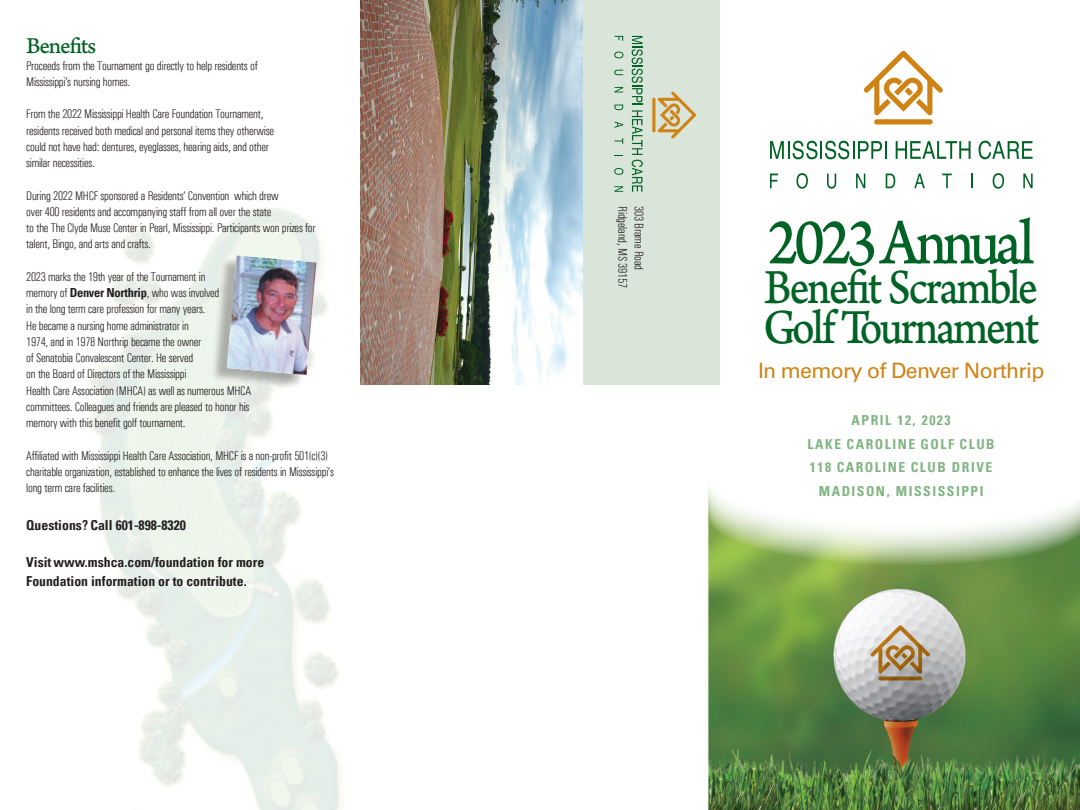
<style>
.page{position:relative;width:1080px;height:810px;background:#fff}
.page>*{position:absolute;margin:0;border:0;box-sizing:border-box;transform-origin:0 0}
.t1{font:68.75px "Arno Pro Caption";letter-spacing:-.07em;color:#006224;scale:.88 1}
.t2{font:51.25px "Arno Pro Caption";letter-spacing:-.055em;color:#006224;scale:.88 1}
.t3{font:23.75px "Arno Pro Caption";letter-spacing:-.05em;color:#006224}
.t4{font:21.25px "Univers";letter-spacing:-.03em;color:#d08315}
.t5{font:700 condensed 13.75px "Univers";color:#231f20}
.t6{font:700 condensed 13.75px "Univers";letter-spacing:.11em;color:#80b582}
.t7{font:300 condensed 12.5px/16.2px "Univers";letter-spacing:-.02em;color:#231f20}
.s1{font-weight:700}
</style>
<div class="page">
<img style="left:708px;top:486px;width:372px;height:324px">
<img style="left:360px;top:0;width:223px;height:384px">
<div style="left:583px;top:0;width:137px;height:384px;background:#dae5d9"></div>
<div style="left:211px;top:257px;width:102px;height:132px;background:#231f20;opacity:.33"></div>
<img style="left:227px;top:256px;width:89px;height:119px">
<svg style="left:632px;top:36px;width:11px;height:156px"></svg>
<svg style="left:614px;top:36px;width:9px;height:5px"></svg>
<svg style="left:614px;top:52px;width:9px;height:6px"></svg>
<svg style="left:614px;top:70px;width:9px;height:5px"></svg>
<svg style="left:614px;top:87px;width:9px;height:5px"></svg>
<svg style="left:614px;top:105px;width:9px;height:5px"></svg>
<svg style="left:614px;top:122px;width:9px;height:6px"></svg>
<svg style="left:614px;top:138px;width:9px;height:6px"></svg>
<svg style="left:614px;top:168px;width:9px;height:7px"></svg>
<svg style="left:614px;top:186px;width:9px;height:6px"></svg>
<svg style="left:658px;top:91px;width:38px;height:48px"></svg>
<hr style="left:652px;top:98px;width:3px;height:34px;background:#d08315;border-radius:2px">
<svg style="left:770px;top:141px;width:117px;height:18px"></svg>
<svg style="left:896px;top:141px;width:75px;height:18px"></svg>
<svg style="left:979px;top:141px;width:54px;height:18px"></svg>
<svg style="left:770px;top:174px;width:8px;height:14px"></svg>
<svg style="left:796px;top:173px;width:12px;height:16px"></svg>
<svg style="left:827px;top:174px;width:9px;height:15px"></svg>
<svg style="left:856px;top:174px;width:9px;height:14px"></svg>
<svg style="left:886px;top:174px;width:9px;height:14px"></svg>
<svg style="left:914px;top:174px;width:11px;height:14px"></svg>
<svg style="left:942px;top:174px;width:10px;height:14px"></svg>
<svg style="left:971px;top:174px;width:2px;height:14px"></svg>
<svg style="left:993px;top:173px;width:11px;height:16px"></svg>
<svg style="left:1023px;top:174px;width:10px;height:14px"></svg>
<svg style="left:864px;top:51px;width:79px;height:64px"></svg>
<div style="left:874px;top:119px;width:59px;height:5px;background:#d08315;border-radius:3px"></div>
<svg style="left:870px;top:625px;width:60px;height:49px;background:#c3b197"></svg>
<hr style="left:878px;top:677px;width:44px;height:3px;background:#d08315;border-radius:2px">
<p class="t3" style="left:26px;top:32px;width:71px">Benefits</p>
<p class="t7" style="left:26px;top:57px;width:233px">Proceeds from the Tournament go directly to help residents of</p>
<p class="t7" style="left:26px;top:74px;width:106px">Mississippi’s nursing homes.</p>
<p class="t7" style="left:26px;top:106px;width:239px">From the 2022 Mississippi Health Care Foundation Tournament,</p>
<p class="t7" style="left:26px;top:122px;width:249px">residents received both medical and personal items they otherwise</p>
<p class="t7" style="left:26px;top:139px;width:244px">could not have had: dentures, eyeglasses, hearing aids, and other</p>
<p class="t7" style="left:26px;top:155px;width:70px">similar necessities.</p>
<p class="t7" style="left:26px;top:187px;width:254px">During 2022 MHCF sponsored a Residents’ Convention which drew</p>
<p class="t7" style="left:26px;top:204px;width:247px">over 400 residents and accompanying staff from all over the state</p>
<p class="t7" style="left:26px;top:220px;width:291px">to the The Clyde Muse Center in Pearl, Mississippi. Participants won prizes for talent, Bingo, and arts and crafts.</p>
<p class="t7" style="left:26px;top:269px;width:181px">2023 marks the 19th year of the Tournament in</p>
<p class="t7" style="left:26px;top:285px;width:195px">memory of <span class="s1">Denver Northrip</span>, who was involved</p>
<p class="t7" style="left:26px;top:301px;width:181px">in the long term care profession for many years.</p>
<p class="t7" style="left:26px;top:317px;width:164px">He became a nursing home administrator in</p>
<p class="t7" style="left:26px;top:334px;width:177px">1974, and in 1978 Northrip became the owner</p>
<p class="t7" style="left:26px;top:350px;width:169px">of Senatobia Convalescent Center. He served</p>
<p class="t7" style="left:26px;top:366px;width:162px">on the Board of Directors of the Mississippi</p>
<p class="t7" style="left:26px;top:382px;width:226px">Health Care Association (MHCA) as well as numerous MHCA</p>
<p class="t7" style="left:26px;top:399px;width:225px">committees. Colleagues and friends are pleased to honor his</p>
<p class="t7" style="left:26px;top:415px;width:161px">memory with this benefit golf tournament.</p>
<p class="t7" style="left:26px;top:447px;width:309px">Affiliated with Mississippi Health Care Association, MHCF is a non-profit 501(c)(3) charitable organization, established to enhance the lives of residents in Mississippi’s long term care facilities.</p>
<p class="t5" style="left:26px;top:516px;width:161px">Questions? Call 601-898-8320</p>
<p class="t5" style="left:26px;top:554px;width:240px">Visit www.mshca.com/foundation for more</p>
<p class="t5" style="left:26px;top:573px;width:222px">Foundation information or to contribute.</p>
<p class="t7" style="left:631px;top:206px;width:83px;rotate:90deg">Ridgeland, MS 39157</p>
<p class="t7" style="left:647px;top:206px;width:65px;rotate:90deg">303 Brame Road</p>
<p class="t1" style="left:768px;top:202px;width:305px">2023 Annual</p>
<p class="t2" style="left:764px;top:257px;width:313px">Benefit Scramble</p>
<p class="t2" style="left:763px;top:297px;width:315px">Golf Tournament</p>
<p class="t4" style="left:758px;top:358px;width:288px">In memory of Denver Northrip</p>
<p class="t6" style="left:852px;top:412px;width:101px">APRIL 12, 2023</p>
<p class="t6" style="left:808px;top:435px;width:189px">LAKE CAROLINE GOLF CLUB</p>
<p class="t6" style="left:810px;top:459px;width:184px">118 CAROLINE CLUB DRIVE</p>
<p class="t6" style="left:819px;top:482px;width:166px">MADISON, MISSISSIPPI</p>
</div>
